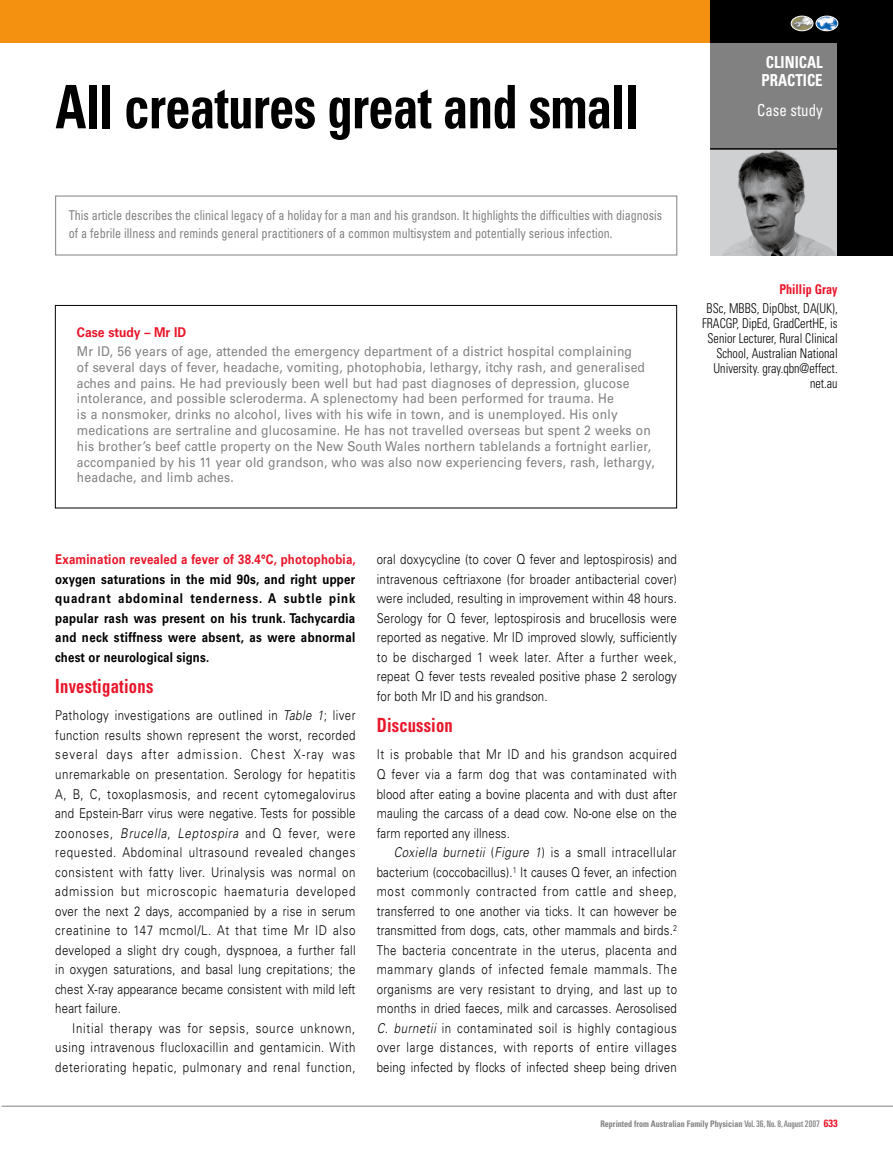
<style>
.page{position:relative;width:893px;height:1170px;background:#fff}
.page>*{position:absolute;margin:0;border:0;box-sizing:border-box;transform-origin:0 0}
.t1{font:700 condensed 60px "Univers LT";letter-spacing:-.015em;color:#000;scale:.85 1}
.t2{font:700 condensed 19.5px "Univers LT";letter-spacing:.015em;color:#e9162a;scale:.85 1}
.t3{font:700 condensed 16.5px/18px "Univers LT";color:#fff;scale:.9 1}
.t4{font:condensed 16.5px "Univers LT";color:#fff;scale:.9 1}
.t5{font:300 13.5px/19.5px "Univers LT";letter-spacing:.015em;color:#000;text-align:justify;scale:.85 1}
.t6{font:13.5px/15.8px "Univers LT";letter-spacing:.015em;color:#818182;scale:.9 1}
.t7{font:condensed 13.5px/18px "Univers LT";letter-spacing:-.005em;color:#818182;scale:.9 1}
.t8{font:700 13.5px/19.5px "Univers LT";letter-spacing:.015em;color:#000;text-align:justify;scale:.85 1}
.t9{font:300 condensed 13.5px/15px "Univers LT";color:#000;text-align:right;scale:.9 1}
.t10{font:700 13.5px "Univers LT";letter-spacing:.015em;color:#e9162a;scale:.85 1}
.t11{font:700 13.5px "Univers LT";letter-spacing:.015em;color:#e9162a;scale:.9 1}
.t12{font:700 condensed 13.5px "Univers LT";color:#e9162a;scale:.9 1}
.t13{font:700 condensed 9px "Univers LT";color:#818182;scale:.9 1}
.s1{font-style:italic}
.s2{font-weight:400;font-stretch:ultra-condensed}
.s3{font-size:10.5px;color:#e9162a}
</style>
<div class="page">
<div style="left:0;top:0;width:710px;height:43px;background:#f49110"></div>
<div style="left:710px;top:149px;width:128px;height:106px;background:#cfd0d2"></div>
<img style="left:723px;top:150px;width:112px;height:105px">
<div style="left:710px;top:43px;width:128px;height:106px;background:#818182"></div>
<hr style="left:710px;top:148px;width:128px;height:2px;background:#000">
<hr style="left:2px;top:1105px;width:891px;height:1px;background:#818182">
<div style="left:710px;top:0;width:183px;height:43px;background:#000"></div>
<div style="left:838px;top:0;width:55px;height:255px;background:#000"></div>
<div style="left:55px;top:305px;width:622px;height:203px;border:1px solid #000"></div>
<div style="left:55px;top:196px;width:622px;height:59px;border:1px solid #818182"></div>
<svg style="left:815px;top:15px;width:24px;height:17px"></svg>
<img style="left:816px;top:16px;width:22px;height:15px">
<div style="left:816px;top:16px;width:22px;height:15px;border:1px solid #fff;border-radius:50%"></div>
<svg style="left:790px;top:15px;width:24px;height:17px"></svg>
<img style="left:791px;top:16px;width:22px;height:15px">
<div style="left:791px;top:16px;width:22px;height:15px;border:1px solid #fff;border-radius:50%"></div>
<h1 class="t1" style="left:55px;top:70px;width:688px">All creatures great and small</h1>
<p class="t7" style="left:69px;top:206px;width:661px">This article describes the clinical legacy of a holiday for a man and his grandson. It highlights the difficulties with diagnosis of a febrile illness and reminds general practitioners of a common multisystem and potentially serious infection.</p>
<p class="t11" style="left:77px;top:324px;width:123px">Case study – Mr ID</p>
<p class="t6" style="left:77px;top:343px;width:643px">Mr ID, 56 years of age, attended the emergency department of a district hospital complaining<br>of several days of fever, headache, vomiting, photophobia, lethargy, itchy rash, and generalised aches and pains. He had previously been well but had past diagnoses of depression, glucose intolerance, and possible scleroderma. A splenectomy had been performed for trauma. He<br>is a nonsmoker, drinks no alcohol, lives with his wife in town, and is unemployed. His only medications are sertraline and glucosamine. He has not travelled overseas but spent 2 weeks on his brother’s beef cattle property on the New South Wales northern tablelands a fortnight earlier, accompanied by his 11 year old grandson, who was also now experiencing fevers, rash, lethargy, headache, and limb aches.</p>
<p class="t3" style="left:762px;top:53px;width:69px">CLINICAL<br>PRACTICE</p>
<p class="t4" style="left:757px;top:100px;width:74px">Case study</p>
<p class="t12" style="left:779px;top:280px;width:66px">Phillip Gray</p>
<p class="t9" style="left:702px;top:300px;width:152px">BSc, MBBS, DipObst, DA(UK),<br>FRACGP, DipEd, GradCertHE, is<br>Senior Lecturer, Rural Clinical<br>School, Australian National<br>University. gray.qbn@effect. net.au</p>
<p class="t10" style="left:55px;top:551px;width:355px">Examination revealed a fever of 38.4°C, photophobia,</p>
<p class="t8" style="left:55px;top:569px;width:355px">oxygen saturations in the mid 90s, and right upper quadrant abdominal tenderness. A subtle pink papular rash was present on his trunk. Tachycardia and neck stiffness were absent, as were abnormal chest or neurological signs.</p>
<h2 class="t2" style="left:55px;top:674px;width:117px">Investigations</h2>
<p class="t5" style="left:55px;top:706px;width:355px">Pathology investigations are outlined in <span class="s1">Table 1</span>; liver function results shown represent the worst, recorded several days after admission. Chest X-ray was unremarkable on presentation. Serology for hepatitis A, B, C, toxoplasmosis, and recent cytomegalovirus and Epstein-Barr virus were negative. Tests for possible zoonoses, <span class="s1">Brucella</span>, <span class="s1">Leptospira</span> and Q fever, were requested. Abdominal ultrasound revealed changes consistent with fatty liver. Urinalysis was normal on admission but microscopic haematuria developed over the next 2 days, accompanied by a rise in serum creatinine to 147 mcmol/L. At that time Mr ID also developed a slight dry cough, dyspnoea, a further fall in oxygen saturations, and basal lung crepitations; the chest X-ray appearance became consistent with mild left heart failure.</p>
<p class="t5" style="left:55px;top:1018px;width:355px;text-indent:17px">Initial therapy was for sepsis, source unknown, using intravenous flucloxacillin and gentamicin. With deteriorating hepatic, pulmonary and renal function,</p>
<p class="t5" style="left:377px;top:550px;width:355px">oral doxycycline (to cover Q fever and leptospirosis) and intravenous ceftriaxone (for broader antibacterial cover) were included, resulting in improvement within 48 hours.<br>Serology for Q fever, leptospirosis and brucellosis were reported as negative. Mr ID improved slowly, sufficiently to be discharged 1 week later. After a further week, repeat Q fever tests revealed positive phase 2 serology for both Mr ID and his grandson.</p>
<h2 class="t2" style="left:377px;top:713px;width:91px">Discussion</h2>
<p class="t5" style="left:377px;top:745px;width:355px">It is probable that Mr ID and his grandson acquired Q fever via a farm dog that was contaminated with blood after eating a bovine placenta and with dust after mauling the carcass of a dead cow. No-one else on the farm reported any illness.</p>
<p class="t5" style="left:377px;top:842px;width:355px;text-indent:17px"><span class="s1">Coxiella burnetii</span> (<span class="s1">Figure 1</span>) is a small intracellular bacterium (coccobacillus).<sup>1</sup> It causes Q fever, an infection most commonly contracted from cattle and sheep, transferred to one another via ticks. It can however be transmitted from dogs, cats, other mammals and birds.<sup>2<br></sup>The bacteria concentrate in the uterus, placenta and mammary glands of infected female mammals. The organisms are very resistant to drying, and last up to months in dried faeces, milk and carcasses. Aerosolised <span class="s1">C. burnetii</span> in contaminated soil is highly contagious over large distances, with reports of entire villages being infected by flocks of infected sheep being driven</p>
<p class="t13" style="left:600px;top:1118px;width:265px">Reprinted from Australian Family Physician <span class="s2">Vol. 36, No. 8, August 2007</span> <span class="s3">633</span></p>
</div>
